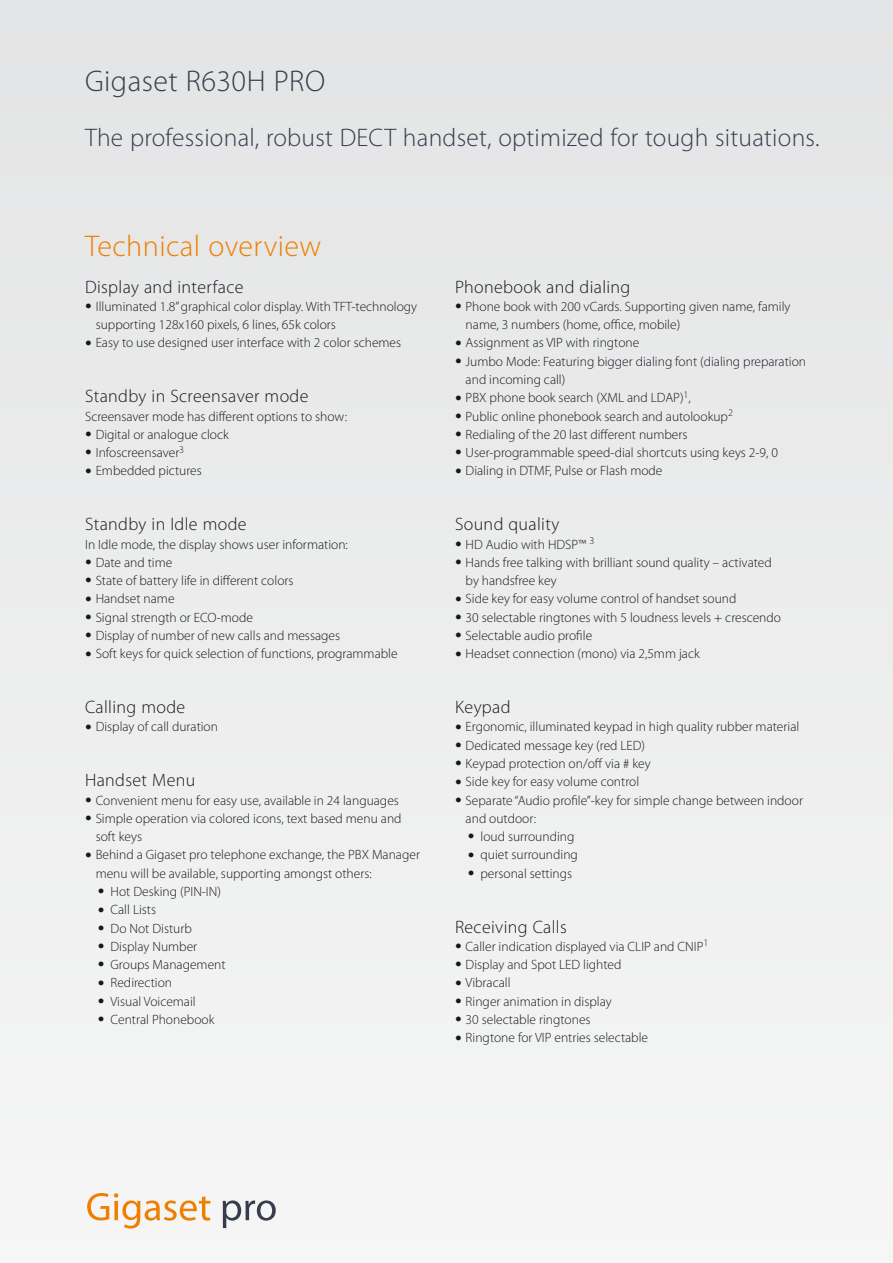
<style>
.page{position:relative;width:893px;height:1263px;background:#ededee}
.page>*{position:absolute;margin:0;border:0;box-sizing:border-box;transform-origin:0 0}
.t1{font:300 30px "Myriad Pro";letter-spacing:.015em;color:#ee7f00}
.t2{font:300 30px "Myriad Pro";letter-spacing:.015em;color:#373d4b}
.t3{font:300 25.5px "Myriad Pro";letter-spacing:.01em;color:#373d4b}
.t4{font:300 18px "Myriad Pro";letter-spacing:.02em;color:#1a171c}
.t5{font:300 13.5px/18.3px "Myriad Pro";color:#1a171c}
.s1{font-size:27px}
</style>
<div class="page">
<svg style="left:87px;top:1193px;width:123px;height:35px"></svg>
<svg style="left:223px;top:1200px;width:53px;height:28px"></svg>
<h1 class="t2" style="left:85px;top:63px;width:242px">Gigaset R630H PRO</h1>
<h2 class="t3" style="left:85px;top:122px;width:736px">The professional, robust DECT handset, optimized for tough situations.</h2>
<h1 class="t1" style="left:85px;top:228px;width:238px">Technical overview</h1>
<h3 class="t4" style="left:85px;top:276px;width:160px">Display and interface</h3>
<p class="t5" style="left:96px;top:297px;width:323px;text-indent:-11px"><span class="s1">•</span> Illuminated 1.8” graphical color display. With TFT-technology supporting 128x160 pixels, 6 lines, 65k colors</p>
<p class="t5" style="left:85px;top:334px;width:318px"><span class="s1">•</span> Easy to use designed user interface with 2 color schemes</p>
<h3 class="t4" style="left:85px;top:385px;width:225px">Standby in Screensaver mode</h3>
<p class="t5" style="left:85px;top:407px;width:264px">Screensaver mode has different options to show:</p>
<p class="t5" style="left:85px;top:425px;width:145px"><span class="s1">•</span> Digital or analogue clock</p>
<p class="t5" style="left:85px;top:443px;width:101px"><span class="s1">•</span> Infoscreensaver<sup>3</sup></p>
<p class="t5" style="left:85px;top:462px;width:118px"><span class="s1">•</span> Embedded pictures</p>
<h3 class="t4" style="left:85px;top:513px;width:163px">Standby in Idle mode</h3>
<p class="t5" style="left:85px;top:535px;width:264px">In Idle mode, the display shows user information:</p>
<p class="t5" style="left:85px;top:553px;width:89px"><span class="s1">•</span> Date and time</p>
<p class="t5" style="left:85px;top:571px;width:210px"><span class="s1">•</span> State of battery life in different colors</p>
<p class="t5" style="left:85px;top:590px;width:91px"><span class="s1">•</span> Handset name</p>
<p class="t5" style="left:85px;top:608px;width:169px"><span class="s1">•</span> Signal strength or ECO-mode</p>
<p class="t5" style="left:85px;top:626px;width:257px"><span class="s1">•</span> Display of number of new calls and messages</p>
<p class="t5" style="left:85px;top:644px;width:314px"><span class="s1">•</span> Soft keys for quick selection of functions, programmable</p>
<h3 class="t4" style="left:85px;top:696px;width:102px">Calling mode</h3>
<p class="t5" style="left:85px;top:718px;width:135px"><span class="s1">•</span> Display of call duration</p>
<h3 class="t4" style="left:85px;top:769px;width:112px">Handset Menu</h3>
<p class="t5" style="left:85px;top:791px;width:315px"><span class="s1">•</span> Convenient menu for easy use, available in 24 languages</p>
<p class="t5" style="left:96px;top:809px;width:307px;text-indent:-11px"><span class="s1">•</span> Simple operation via colored icons, text based menu and soft keys</p>
<p class="t5" style="left:96px;top:846px;width:326px;text-indent:-11px"><span class="s1">•</span> Behind a Gigaset pro telephone exchange, the PBX Manager menu will be available, supporting amongst others:</p>
<p class="t5" style="left:98px;top:882px;width:125px"><span class="s1">•</span> Hot Desking (PIN-IN)</p>
<p class="t5" style="left:98px;top:900px;width:60px"><span class="s1">•</span> Call Lists</p>
<p class="t5" style="left:98px;top:919px;width:96px"><span class="s1">•</span> Do Not Disturb</p>
<p class="t5" style="left:98px;top:937px;width:101px"><span class="s1">•</span> Display Number</p>
<p class="t5" style="left:98px;top:955px;width:129px"><span class="s1">•</span> Groups Management</p>
<p class="t5" style="left:98px;top:974px;width:76px"><span class="s1">•</span> Redirection</p>
<p class="t5" style="left:98px;top:992px;width:99px"><span class="s1">•</span> Visual Voicemail</p>
<p class="t5" style="left:98px;top:1010px;width:118px"><span class="s1">•</span> Central Phonebook</p>
<h3 class="t4" style="left:455px;top:276px;width:177px">Phonebook and dialing</h3>
<p class="t5" style="left:466px;top:297px;width:326px;text-indent:-11px"><span class="s1">•</span> Phone book with 200 vCards. Supporting given name, family name, 3 numbers (home, office, mobile)</p>
<p class="t5" style="left:455px;top:334px;width:186px"><span class="s1">•</span> Assignment as VIP with ringtone</p>
<p class="t5" style="left:466px;top:352px;width:342px;text-indent:-11px"><span class="s1">•</span> Jumbo Mode: Featuring bigger dialing font (dialing preparation and incoming call)</p>
<p class="t5" style="left:455px;top:388px;width:237px"><span class="s1">•</span> PBX phone book search (XML and LDAP)<sup>1</sup>,</p>
<p class="t5" style="left:455px;top:407px;width:280px"><span class="s1">•</span> Public online phonebook search and autolookup<sup>2</sup></p>
<p class="t5" style="left:455px;top:425px;width:234px"><span class="s1">•</span> Redialing of the 20 last different numbers</p>
<p class="t5" style="left:455px;top:443px;width:325px"><span class="s1">•</span> User-programmable speed-dial shortcuts using keys 2-9, 0</p>
<p class="t5" style="left:455px;top:462px;width:209px"><span class="s1">•</span> Dialing in DTMF, Pulse or Flash mode</p>
<h3 class="t4" style="left:455px;top:513px;width:106px">Sound quality</h3>
<p class="t5" style="left:455px;top:535px;width:141px"><span class="s1">•</span> HD Audio with HDSP™ <sup>3</sup></p>
<p class="t5" style="left:466px;top:553px;width:308px;text-indent:-11px"><span class="s1">•</span> Hands free talking with brilliant sound quality – activated by handsfree key</p>
<p class="t5" style="left:455px;top:590px;width:283px"><span class="s1">•</span> Side key for easy volume control of handset sound</p>
<p class="t5" style="left:455px;top:608px;width:328px"><span class="s1">•</span> 30 selectable ringtones with 5 loudness levels + crescendo</p>
<p class="t5" style="left:455px;top:626px;width:139px"><span class="s1">•</span> Selectable audio profile</p>
<p class="t5" style="left:455px;top:644px;width:246px"><span class="s1">•</span> Headset connection (mono) via 2,5mm jack</p>
<h3 class="t4" style="left:455px;top:696px;width:57px">Keypad</h3>
<p class="t5" style="left:455px;top:718px;width:346px"><span class="s1">•</span> Ergonomic, illuminated keypad in high quality rubber material</p>
<p class="t5" style="left:455px;top:736px;width:192px"><span class="s1">•</span> Dedicated message key (red LED)</p>
<p class="t5" style="left:455px;top:754px;width:197px"><span class="s1">•</span> Keypad protection on/off via # key</p>
<p class="t5" style="left:455px;top:772px;width:186px"><span class="s1">•</span> Side key for easy volume control</p>
<p class="t5" style="left:466px;top:791px;width:339px;text-indent:-11px"><span class="s1">•</span> Separate “Audio profile”-key for simple change between indoor and outdoor:</p>
<p class="t5" style="left:468px;top:827px;width:108px"><span class="s1">•</span> loud surrounding</p>
<p class="t5" style="left:468px;top:846px;width:112px"><span class="s1">•</span> quiet surrounding</p>
<p class="t5" style="left:468px;top:864px;width:106px"><span class="s1">•</span> personal settings</p>
<h3 class="t4" style="left:455px;top:916px;width:113px">Receiving Calls</h3>
<p class="t5" style="left:455px;top:937px;width:255px"><span class="s1">•</span> Caller indication displayed via CLIP and CNIP<sup>1</sup></p>
<p class="t5" style="left:455px;top:955px;width:168px"><span class="s1">•</span> Display and Spot LED lighted</p>
<p class="t5" style="left:455px;top:974px;width:57px"><span class="s1">•</span> Vibracall</p>
<p class="t5" style="left:455px;top:992px;width:158px"><span class="s1">•</span> Ringer animation in display</p>
<p class="t5" style="left:455px;top:1010px;width:137px"><span class="s1">•</span> 30 selectable ringtones</p>
<p class="t5" style="left:455px;top:1028px;width:195px"><span class="s1">•</span> Ringtone for VIP entries selectable</p>
</div>
